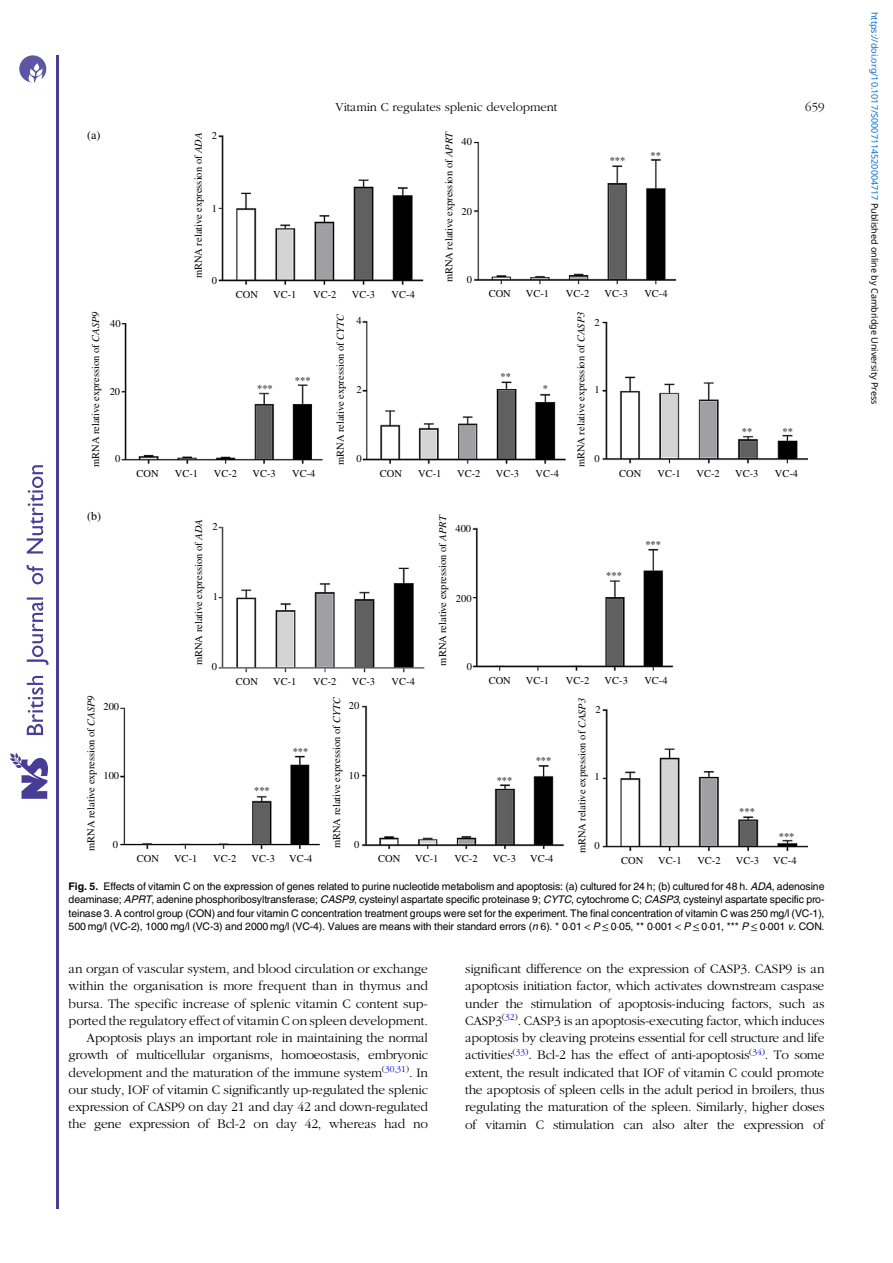
<style>
.page{position:relative;width:893px;height:1263px;background:#fff}
.page>*{position:absolute;margin:0;border:0;box-sizing:border-box;transform-origin:0 0}
.t1{font:13.5px/17.2px "Adv OT777 cf 4 fb";color:#000;text-align:right}
.t2{font:12.75px "Adv OT777 cf 4 fb";color:#000}
.t3{font:12px "Times";color:#000}
.t4{font:10.5px/13.5px "Adv OT82 c 4 f 4 c 4";color:#000;text-align:justify}
.t5{font:10.5px "Times";color:#000}
.t6{font:9px "Noto Sans";color:#0172cf}
.s1{font-style:italic}
.s2{font-family:"Adv O Tf 3919 c 9 c.B"}
.s3{font-family:"Adv OT7 a 027 dc 5.I"}
.s4{font-family:"Adv OT8608 a 8 d 1"}
.s5{color:#000}
</style>
<div class="page">
<hr style="left:56px;top:55px;width:2px;height:1153px;background:#463f95">
<svg style="left:10px;top:753px;width:38px;height:46px"></svg>
<svg style="left:26px;top:465px;width:23px;height:270px"></svg>
<svg style="left:19px;top:55px;width:27px;height:27px"></svg>
<img style="left:120px;top:135px;width:687px;height:715px">
<p class="t2" style="left:336px;top:102px;width:223px">Vitamin C regulates splenic development</p>
<p class="t2" style="left:805px;top:102px;width:21px">659</p>
<p class="t3" style="left:87px;top:131px;width:15px">(a)</p>
<p class="t5" style="left:212px;top:132px;width:7px">2</p>
<p class="t5" style="left:194px;top:278px;width:147px;rotate:-90deg">mRNA relative expression of <span class="s1">ADA</span></p>
<p class="t5" style="left:445px;top:282px;width:152px;rotate:-90deg">mRNA relative expression of <span class="s1">APRT</span></p>
<p class="t5" style="left:461px;top:138px;width:12px">40</p>
<p class="t5" style="left:212px;top:205px;width:7px">1</p>
<p class="t5" style="left:461px;top:207px;width:12px">20</p>
<p class="t5" style="left:467px;top:276px;width:7px">0</p>
<p class="t5" style="left:212px;top:277px;width:7px">0</p>
<p class="t5" style="left:236px;top:291px;width:24px">CON</p>
<p class="t5" style="left:273px;top:291px;width:25px">VC-1</p>
<p class="t5" style="left:313px;top:291px;width:25px">VC-2</p>
<p class="t5" style="left:352px;top:291px;width:25px">VC-3</p>
<p class="t5" style="left:392px;top:291px;width:25px">VC-4</p>
<p class="t5" style="left:610px;top:157px;width:17px">***</p>
<p class="t5" style="left:651px;top:151px;width:12px">**</p>
<p class="t5" style="left:489px;top:290px;width:24px">CON</p>
<p class="t5" style="left:526px;top:290px;width:25px">VC-1</p>
<p class="t5" style="left:566px;top:290px;width:25px">VC-2</p>
<p class="t5" style="left:605px;top:290px;width:25px">VC-3</p>
<p class="t5" style="left:644px;top:290px;width:25px">VC-4</p>
<p class="t5" style="left:92px;top:467px;width:157px;rotate:-90deg">mRNA relative expression of <span class="s1">CASP9</span></p>
<p class="t5" style="left:336px;top:465px;width:152px;rotate:-90deg">mRNA relative expression of <span class="s1">CYTC</span></p>
<p class="t5" style="left:577px;top:467px;width:157px;rotate:-90deg">mRNA relative expression of <span class="s1">CASP3</span></p>
<p class="t5" style="left:110px;top:320px;width:12px">40</p>
<p class="t5" style="left:356px;top:317px;width:7px">4</p>
<p class="t5" style="left:500px;top:373px;width:12px">**</p>
<p class="t5" style="left:295px;top:376px;width:17px">***</p>
<p class="t5" style="left:257px;top:385px;width:17px">***</p>
<p class="t5" style="left:543px;top:385px;width:7px">*</p>
<p class="t5" style="left:356px;top:386px;width:7px">2</p>
<p class="t5" style="left:110px;top:388px;width:12px">20</p>
<p class="t5" style="left:356px;top:455px;width:7px">0</p>
<p class="t5" style="left:115px;top:455px;width:7px">0</p>
<p class="t5" style="left:595px;top:318px;width:7px">2</p>
<p class="t5" style="left:595px;top:386px;width:7px">1</p>
<p class="t5" style="left:595px;top:455px;width:7px">0</p>
<p class="t5" style="left:742px;top:428px;width:12px">**</p>
<p class="t5" style="left:782px;top:427px;width:12px">**</p>
<p class="t3" style="left:87px;top:512px;width:15px">(b)</p>
<p class="t5" style="left:137px;top:469px;width:24px">CON</p>
<p class="t5" style="left:175px;top:469px;width:25px">VC-1</p>
<p class="t5" style="left:214px;top:469px;width:25px">VC-2</p>
<p class="t5" style="left:252px;top:469px;width:25px">VC-3</p>
<p class="t5" style="left:292px;top:469px;width:25px">VC-4</p>
<p class="t5" style="left:380px;top:469px;width:24px">CON</p>
<p class="t5" style="left:418px;top:469px;width:25px">VC-1</p>
<p class="t5" style="left:457px;top:469px;width:25px">VC-2</p>
<p class="t5" style="left:496px;top:469px;width:25px">VC-3</p>
<p class="t5" style="left:536px;top:469px;width:25px">VC-4</p>
<p class="t5" style="left:619px;top:469px;width:24px">CON</p>
<p class="t5" style="left:657px;top:469px;width:25px">VC-1</p>
<p class="t5" style="left:696px;top:469px;width:25px">VC-2</p>
<p class="t5" style="left:735px;top:469px;width:25px">VC-3</p>
<p class="t5" style="left:775px;top:469px;width:25px">VC-4</p>
<p class="t5" style="left:195px;top:665px;width:147px;rotate:-90deg">mRNA relative expression of <span class="s1">ADA</span></p>
<p class="t5" style="left:212px;top:523px;width:7px">2</p>
<p class="t5" style="left:213px;top:593px;width:7px">1</p>
<p class="t5" style="left:212px;top:663px;width:7px">0</p>
<p class="t5" style="left:439px;top:666px;width:152px;rotate:-90deg">mRNA relative expression of <span class="s1">APRT</span></p>
<p class="t5" style="left:455px;top:525px;width:17px">400</p>
<p class="t5" style="left:456px;top:594px;width:17px">200</p>
<p class="t5" style="left:467px;top:663px;width:7px">0</p>
<p class="t5" style="left:606px;top:572px;width:17px">***</p>
<p class="t5" style="left:645px;top:541px;width:17px">***</p>
<p class="t5" style="left:236px;top:677px;width:24px">CON</p>
<p class="t5" style="left:273px;top:677px;width:25px">VC-1</p>
<p class="t5" style="left:313px;top:677px;width:25px">VC-2</p>
<p class="t5" style="left:352px;top:677px;width:25px">VC-3</p>
<p class="t5" style="left:392px;top:677px;width:25px">VC-4</p>
<p class="t5" style="left:489px;top:677px;width:24px">CON</p>
<p class="t5" style="left:526px;top:677px;width:25px">VC-1</p>
<p class="t5" style="left:566px;top:677px;width:25px">VC-2</p>
<p class="t5" style="left:605px;top:677px;width:25px">VC-3</p>
<p class="t5" style="left:644px;top:677px;width:25px">VC-4</p>
<p class="t5" style="left:87px;top:851px;width:157px;rotate:-90deg">mRNA relative expression of <span class="s1">CASP9</span></p>
<p class="t5" style="left:333px;top:848px;width:152px;rotate:-90deg">mRNA relative expression of <span class="s1">CYTC</span></p>
<p class="t5" style="left:578px;top:853px;width:157px;rotate:-90deg">mRNA relative expression of <span class="s1">CASP3</span></p>
<p class="t5" style="left:103px;top:703px;width:17px">200</p>
<p class="t5" style="left:349px;top:702px;width:12px">20</p>
<p class="t5" style="left:595px;top:705px;width:7px">2</p>
<p class="t5" style="left:293px;top:748px;width:17px">***</p>
<p class="t5" style="left:536px;top:757px;width:17px">***</p>
<p class="t5" style="left:349px;top:771px;width:12px">10</p>
<p class="t5" style="left:103px;top:772px;width:17px">100</p>
<p class="t5" style="left:595px;top:773px;width:7px">1</p>
<p class="t5" style="left:497px;top:776px;width:17px">***</p>
<p class="t5" style="left:254px;top:787px;width:17px">***</p>
<p class="t5" style="left:739px;top:807px;width:17px">***</p>
<p class="t5" style="left:779px;top:832px;width:17px">***</p>
<p class="t5" style="left:113px;top:840px;width:7px">0</p>
<p class="t5" style="left:354px;top:841px;width:7px">0</p>
<p class="t5" style="left:595px;top:841px;width:7px">0</p>
<p class="t5" style="left:137px;top:855px;width:24px">CON</p>
<p class="t5" style="left:174px;top:855px;width:25px">VC-1</p>
<p class="t5" style="left:213px;top:855px;width:25px">VC-2</p>
<p class="t5" style="left:252px;top:855px;width:25px">VC-3</p>
<p class="t5" style="left:289px;top:855px;width:25px">VC-4</p>
<p class="t5" style="left:378px;top:855px;width:24px">CON</p>
<p class="t5" style="left:415px;top:855px;width:25px">VC-1</p>
<p class="t5" style="left:454px;top:855px;width:25px">VC-2</p>
<p class="t5" style="left:493px;top:855px;width:25px">VC-3</p>
<p class="t5" style="left:530px;top:855px;width:25px">VC-4</p>
<p class="t5" style="left:621px;top:856px;width:24px">CON</p>
<p class="t5" style="left:658px;top:856px;width:25px">VC-1</p>
<p class="t5" style="left:697px;top:856px;width:25px">VC-2</p>
<p class="t5" style="left:736px;top:856px;width:25px">VC-3</p>
<p class="t5" style="left:773px;top:856px;width:25px">VC-4</p>
<p class="t4" style="left:69px;top:880px;width:757px"><span class="s2">Fig. 5.</span> Effects of vitamin C on the expression of genes related to purine nucleotide metabolism and apoptosis: (a) cultured for 24 h; (b) cultured for 48 h. <span class="s3">ADA</span>, adenosine deaminase; <span class="s3">APRT</span>, adenine phosphoribosyltransferase; <span class="s3">CASP9</span>, cysteinyl aspartate specific proteinase 9; <span class="s3">CYTC</span>, cytochrome C; <span class="s3">CASP3</span>, cysteinyl aspartate specific pro&shy;teinase 3. A control group (CON) and four vitamin C concentration treatment groups were set for the experiment. The final concentration of vitamin C was 250 mg/l (VC-1), 500 mg/l (VC-2), 1000 mg/l (VC-3) and 2000 mg/l (VC-4). Values are means with their standard errors (<span class="s3">n</span> 6). * 0<span class="s4">·</span>01 <span class="s4">&lt;</span> <span class="s3">P</span> <span class="s4">≤</span> 0<span class="s4">·</span>05, ** 0<span class="s4">·</span>001 <span class="s4">&lt;</span> <span class="s3">P</span> <span class="s4">≤</span> 0<span class="s4">·</span>01, *** <span class="s3">P</span> <span class="s4">≤</span> 0<span class="s4">·</span>001 <span class="s3">v</span>. CON.</p>
<p class="t1" style="left:69px;top:961px;width:361px">an organ of vascular system, and blood circulation or exchange within the organisation is more frequent than in thymus and bursa. The specific increase of splenic vitamin C content sup&shy;ported the regulatory effect of vitamin C on spleen development.<br>Apoptosis plays an important role in maintaining the normal growth of multicellular organisms, homoeostasis, embryonic development and the maturation of the immune system<sup>(</sup><sup>30</sup><sup>,</sup><sup>31</sup><sup>)</sup>. In our study, IOF of vitamin C significantly up-regulated the splenic expression of CASP9 on day 21 and day 42 and down-regulated the gene expression of Bcl-2 on day 42, whereas had no</p>
<p class="t1" style="left:465px;top:961px;width:361px;text-align:justify">significant difference on the expression of CASP3. CASP9 is an apoptosis initiation factor, which activates downstream caspase under the stimulation of apoptosis-inducing factors, such as CASP3<sup>(</sup><sup>32</sup><sup>)</sup>. CASP3 is an apoptosis-executing factor, which induces apoptosis by cleaving proteins essential for cell structure and life activities<sup>(</sup><sup>33</sup><sup>)</sup>. Bcl-2 has the effect of anti-apoptosis<sup>(</sup><sup>34</sup><sup>)</sup>. To some extent, the result indicated that IOF of vitamin C could promote the apoptosis of spleen cells in the adult period in broilers, thus regulating the maturation of the spleen. Similarly, higher doses of vitamin C stimulation can also alter the expression of</p>
<p class="t6" style="left:881px;top:12px;width:394px;rotate:90deg">https://doi.org/10.1017/S0007114520004717 <span class="s5">Published online by Cambridge University Press</span></p>
</div>
